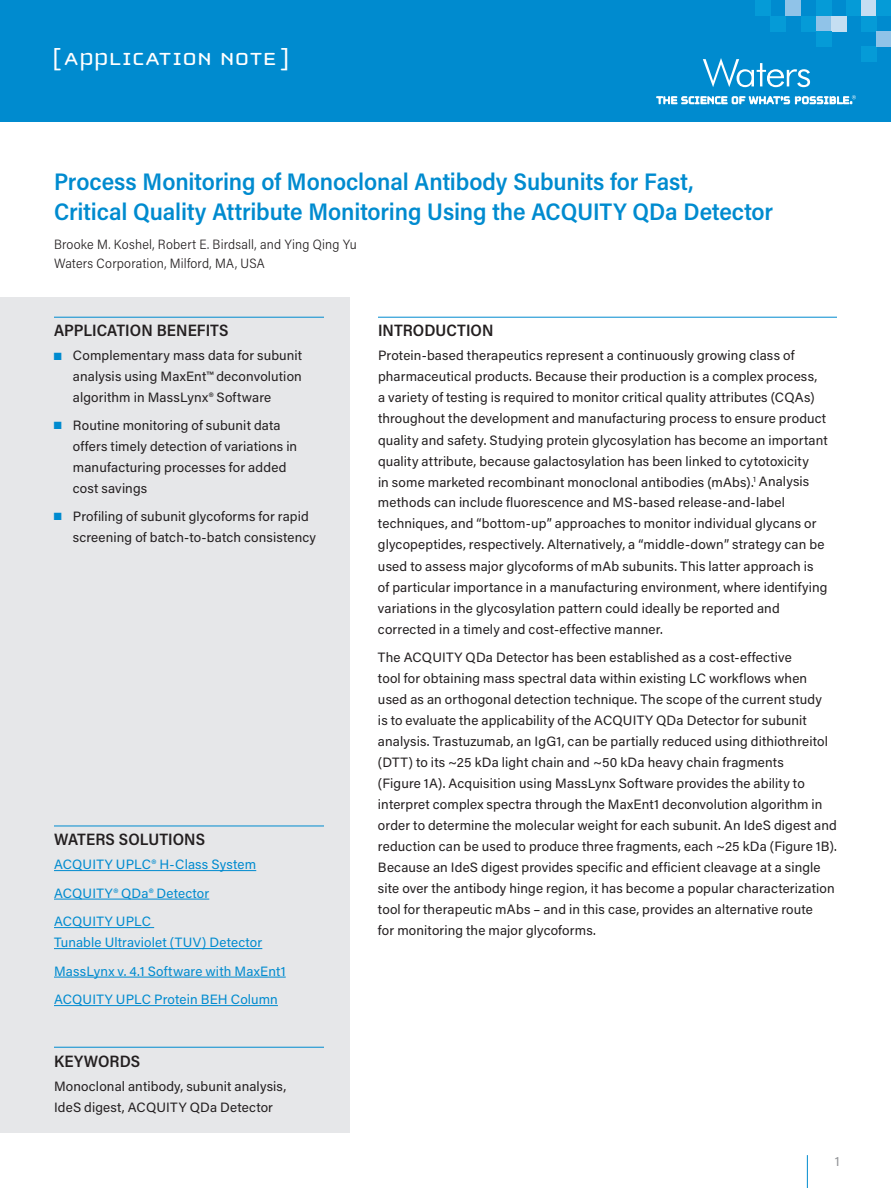
<style>
.page{position:relative;width:891px;height:1188px;background:#fff}
.page>*{position:absolute;margin:0;border:0;box-sizing:border-box;transform-origin:0 0}
.t1{font:25.5px "Cholla Unicase";letter-spacing:.01em;color:#fff;scale:1.1 1}
.t2{font:600 24px/30px "Acumin Pro Semi Cond";letter-spacing:-.005em;color:#008bcf}
.t3{font:600 16.5px "Acumin Pro Semi Cond";letter-spacing:.005em;color:#231f20}
.t4{font:13.5px/21px "Acumin Pro";letter-spacing:.01em;color:#231f20}
.t5{font:13.5px/28.5px "Acumin Pro";letter-spacing:.015em;color:#008bcf}
.t6{font:300 13.5px/19.5px "Acumin Pro Semi Cond";letter-spacing:.015em;color:#231f20}
.t7{font:13.5px "Acumin Pro";color:#939598}
.s1{color:#008bcf}
</style>
<div class="page">
<div style="left:0;top:0;width:891px;height:122px;background:#008bcf"></div>
<div style="left:755px;top:0;width:15px;height:16px;background:#059bd7"></div>
<div style="left:861px;top:47px;width:15px;height:15px;background:#059bd7"></div>
<div style="left:770px;top:16px;width:16px;height:15px;background:#059bd7"></div>
<div style="left:786px;top:0;width:15px;height:16px;background:#90c3e8"></div>
<div style="left:801px;top:16px;width:15px;height:15px;background:#059bd7"></div>
<div style="left:816px;top:16px;width:16px;height:15px;background:#90c3e8"></div>
<div style="left:832px;top:16px;width:15px;height:15px;background:#c5def2"></div>
<div style="left:816px;top:0;width:16px;height:16px;background:#059bd7"></div>
<div style="left:816px;top:31px;width:16px;height:16px;background:#059bd7"></div>
<div style="left:861px;top:0;width:15px;height:16px;background:#c5def2"></div>
<div style="left:847px;top:0;width:14px;height:16px;background:#059bd7"></div>
<div style="left:876px;top:0;width:15px;height:16px;background:#059bd7"></div>
<div style="left:861px;top:16px;width:15px;height:15px;background:#059bd7"></div>
<div style="left:876px;top:31px;width:15px;height:16px;background:#90c3e8"></div>
<svg style="left:657px;top:95px;width:199px;height:9px"></svg>
<svg style="left:703px;top:58px;width:107px;height:29px"></svg>
<hr style="left:807px;top:1155px;width:1px;height:33px;background:#008bcf">
<div style="left:0;top:298px;width:350px;height:835px;background:#e6e7e9"></div>
<hr style="left:54px;top:826px;width:270px;height:1px;background:#008bcf">
<hr style="left:54px;top:870px;width:202px;height:1px;background:#008bcf">
<hr style="left:54px;top:899px;width:155px;height:1px;background:#008bcf">
<hr style="left:54px;top:927px;width:100px;height:1px;background:#008bcf">
<hr style="left:54px;top:948px;width:208px;height:1px;background:#008bcf">
<hr style="left:54px;top:977px;width:232px;height:1px;background:#008bcf">
<hr style="left:54px;top:1005px;width:224px;height:1px;background:#008bcf">
<hr style="left:54px;top:1047px;width:270px;height:1px;background:#008bcf">
<hr style="left:54px;top:317px;width:270px;height:1px;background:#008bcf">
<hr style="left:378px;top:317px;width:459px;height:1px;background:#008bcf">
<h1 class="t1" style="left:52px;top:46px;width:217px">[ APPLICATION NOTE ]</h1>
<h2 class="t2" style="left:54px;top:165px;width:721px">Process Monitoring of Monoclonal Antibody Subunits for Fast,<br>Critical Quality Attribute Monitoring Using the ACQUITY QDa Detector</h2>
<p class="t6" style="left:54px;top:234px;width:304px">Brooke M. Koshel, Robert E. Birdsall, and Ying Qing Yu<br>Waters Corporation, Milford, MA, USA</p>
<p class="t3" style="left:54px;top:319px;width:176px">APPLICATION BENEFITS</p>
<p class="t4" style="left:73px;top:345px;width:231px;text-align:justify;text-indent:-19px"><span class="s1">■</span> Complementary mass data for subunit analysis using MaxEnt™ deconvolution algorithm in MassLynx® Software</p>
<p class="t4" style="left:73px;top:414px;width:226px;text-indent:-19px"><span class="s1">■</span> Routine monitoring of subunit data offers timely detection of variations in manufacturing processes for added cost savings</p>
<p class="t4" style="left:73px;top:505px;width:245px;text-indent:-19px"><span class="s1">■</span> Profiling of subunit glycoforms for rapid screening of batch-to-batch consistency</p>
<p class="t3" style="left:54px;top:828px;width:153px">WATERS SOLUTIONS</p>
<p class="t5" style="left:54px;top:850px;width:204px">ACQUITY UPLC® H-Class System<br>ACQUITY® QDa® Detector<br>ACQUITY UPLC</p>
<p class="t5" style="left:54px;top:928px;width:233px">Tunable Ultraviolet (TUV) Detector<br>MassLynx v. 4.1 Software with MaxEnt1<br>ACQUITY UPLC Protein BEH Column</p>
<p class="t3" style="left:54px;top:1049px;width:88px">KEYWORDS</p>
<p class="t4" style="left:54px;top:1075px;width:234px">Monoclonal antibody, subunit analysis,<br>IdeS digest, ACQUITY QDa Detector</p>
<p class="t3" style="left:378px;top:319px;width:117px">INTRODUCTION</p>
<p class="t4" style="left:378px;top:345px;width:451px">Protein-based therapeutics represent a continuously growing class of pharmaceutical products. Because their production is a complex process, a variety of testing is required to monitor critical quality attributes (CQAs) throughout the development and manufacturing process to ensure product quality and safety. Studying protein glycosylation has become an important quality attribute, because galactosylation has been linked to cytotoxicity<br>in some marketed recombinant monoclonal antibodies (mAbs).<sup>1</sup> Analysis methods can include fluorescence and MS-based release-and-label techniques, and “bottom-up” approaches to monitor individual glycans or glycopeptides, respectively. Alternatively, a “middle-down” strategy can be used to assess major glycoforms of mAb subunits. This latter approach is of particular importance in a manufacturing environment, where identifying variations in the glycosylation pattern could ideally be reported and corrected in a timely and cost-effective manner.</p>
<p class="t4" style="left:378px;top:646px;width:461px">The ACQUITY QDa Detector has been established as a cost-effective<br>tool for obtaining mass spectral data within existing LC workflows when used as an orthogonal detection technique. The scope of the current study<br>is to evaluate the applicability of the ACQUITY QDa Detector for subunit analysis. Trastuzumab, an IgG1, can be partially reduced using dithiothreitol (DTT) to its ~25 kDa light chain and ~50 kDa heavy chain fragments<br>(Figure 1A). Acquisition using MassLynx Software provides the ability to interpret complex spectra through the MaxEnt1 deconvolution algorithm in order to determine the molecular weight for each subunit. An IdeS digest and reduction can be used to produce three fragments, each ~25 kDa (Figure 1B).<br>Because an IdeS digest provides specific and efficient cleavage at a single site over the antibody hinge region, it has become a popular characterization tool for therapeutic mAbs – and in this case, provides an alternative route<br>for monitoring the major glycoforms.</p>
<p class="t7" style="left:835px;top:1151px;width:6px">1</p>
</div>
